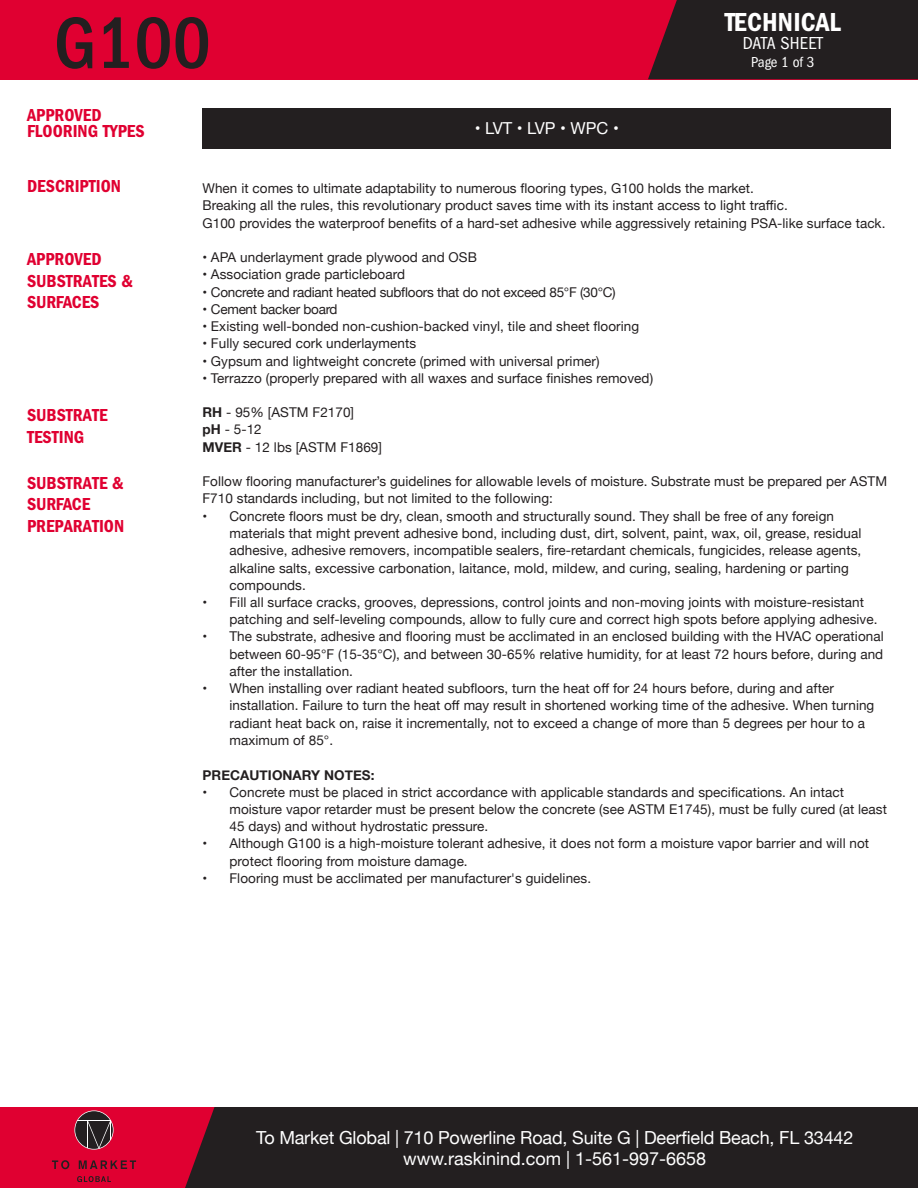
<style>
.page{position:relative;width:918px;height:1188px;background:#fff}
.page>*{position:absolute;margin:0;border:0;box-sizing:border-box;transform-origin:0 0}
.t1{font:500 condensed 75px "Franklin Gothic LT Pro";color:#231f20}
.t2{font:27px "Franklin Gothic LT Pro Cn Dm";letter-spacing:.01em;color:#fff}
.t3{font:18px "Franklin Gothic LT Pro Cn Dm";color:#e00031}
.t4{font:18px "Helvetica Neue";letter-spacing:-.01em;color:#fff}
.t5{font:condensed 18px "Franklin Gothic LT Pro";letter-spacing:-.01em;color:#fff}
.t6{font:16.5px "Helvetica Neue";color:#fff}
.t7{font:condensed 15px "Franklin Gothic LT Pro";letter-spacing:-.015em;color:#fff}
.t8{font:13.5px/17.2px "Helvetica Neue";letter-spacing:.005em;color:#231f20}
.t9{font:13.5px "Helvetica Neue";letter-spacing:-.02em;color:#231f20}
.t10{font:700 13.5px "Helvetica Neue";letter-spacing:.005em;color:#231f20}
.s1{font-weight:700}
</style>
<div class="page">
<div style="left:202px;top:108px;width:689px;height:41px;background:#231f20"></div>
<div style="left:0;top:0;width:918px;height:79px;background:#e00031"></div>
<div style="left:648px;top:0;width:270px;height:79px;background:#231f20"></div>
<div style="left:0;top:1107px;width:918px;height:81px;background:#231f20"></div>
<svg style="left:0;top:1107px;width:215px;height:81px;background:#c40730"></svg>
<p class="t1" style="left:54px;top:1px;width:159px">G100</p>
<p class="t3" style="left:27px;top:105px;width:76px">APPROVED</p>
<p class="t3" style="left:27px;top:121px;width:119px">FLOORING TYPES</p>
<p class="t6" style="left:475px;top:117px;width:146px">• LVT • LVP • WPC •</p>
<p class="t2" style="left:725px;top:7px;width:118px">TECHNICAL</p>
<p class="t5" style="left:743px;top:33px;width:81px">DATA SHEET</p>
<p class="t7" style="left:751px;top:54px;width:65px">Page 1 of 3</p>
<p class="t3" style="left:27px;top:176px;width:95px">DESCRIPTION</p>
<p class="t3" style="left:27px;top:249px;width:76px">APPROVED</p>
<p class="t3" style="left:27px;top:270px;width:108px">SUBSTRATES &amp;</p>
<p class="t3" style="left:27px;top:292px;width:74px">SURFACES</p>
<p class="t3" style="left:27px;top:405px;width:82px">SUBSTRATE</p>
<p class="t3" style="left:27px;top:426px;width:59px">TESTING</p>
<p class="t3" style="left:27px;top:473px;width:98px">SUBSTRATE &amp;</p>
<p class="t3" style="left:27px;top:494px;width:65px">SURFACE</p>
<p class="t3" style="left:27px;top:516px;width:99px">PREPARATION</p>
<p class="t8" style="left:202px;top:180px;width:553px">When it comes to ultimate adaptability to numerous flooring types, G100 holds the market.</p>
<p class="t8" style="left:202px;top:198px;width:587px">Breaking all the rules, this revolutionary product saves time with its instant access to light traffic.</p>
<p class="t8" style="left:202px;top:215px;width:684px">G100 provides the waterproof benefits of a hard-set adhesive while aggressively retaining PSA-like surface tack.</p>
<p class="t8" style="left:202px;top:249px;width:276px"><span class="s1">•</span> APA underlayment grade plywood and OSB</p>
<p class="t8" style="left:202px;top:267px;width:204px"><span class="s1">•</span> Association grade particleboard</p>
<p class="t9" style="left:202px;top:282px;width:415px"><span class="s1">•</span> Concrete and radiant heated subfloors that do not exceed 85°F (30°C)</p>
<p class="t9" style="left:202px;top:299px;width:137px"><span class="s1">•</span> Cement backer board</p>
<p class="t8" style="left:202px;top:318px;width:438px"><span class="s1">•</span> Existing well-bonded non-cushion-backed vinyl, tile and sheet flooring</p>
<p class="t8" style="left:202px;top:336px;width:215px"><span class="s1">•</span> Fully secured cork underlayments</p>
<p class="t8" style="left:202px;top:353px;width:399px"><span class="s1">•</span> Gypsum and lightweight concrete (primed with universal primer)</p>
<p class="t8" style="left:202px;top:370px;width:452px"><span class="s1">•</span> Terrazzo (properly prepared with all waxes and surface finishes removed)</p>
<p class="t8" style="left:202px;top:405px;width:153px"><span class="s1">RH</span> - 95% [ASTM F2170]</p>
<p class="t8" style="left:202px;top:422px;width:61px"><span class="s1">pH</span> - 5-12</p>
<p class="t8" style="left:202px;top:439px;width:181px"><span class="s1">MVER</span> - 12 lbs [ASTM F1869]</p>
<p class="t8" style="left:202px;top:474px;width:686px">Follow flooring manufacturer’s guidelines for allowable levels of moisture. Substrate must be prepared per ASTM<br>F710 standards including, but not limited to the following:</p>
<p class="t8" style="left:230px;top:508px;width:633px;text-indent:-27px">• Concrete floors must be dry, clean, smooth and structurally sound. They shall be free of any foreign materials that might prevent adhesive bond, including dust, dirt, solvent, paint, wax, oil, grease, residual adhesive, adhesive removers, incompatible sealers, fire-retardant chemicals, fungicides, release agents, alkaline salts, excessive carbonation, laitance, mold, mildew, and curing, sealing, hardening or parting compounds.</p>
<p class="t8" style="left:230px;top:594px;width:649px;text-indent:-27px">• Fill all surface cracks, grooves, depressions, control joints and non-moving joints with moisture-resistant patching and self-leveling compounds, allow to fully cure and correct high spots before applying adhesive.</p>
<p class="t8" style="left:230px;top:629px;width:656px;text-align:justify;text-indent:-27px">• The substrate, adhesive and flooring must be acclimated in an enclosed building with the HVAC operational between 60-95°F (15-35°C), and between 30-65% relative humidity, for at least 72 hours before, during and after the installation.</p>
<p class="t8" style="left:230px;top:681px;width:646px;text-indent:-27px">• When installing over radiant heated subfloors, turn the heat off for 24 hours before, during and after installation. Failure to turn the heat off may result in shortened working time of the adhesive. When turning radiant heat back on, raise it incrementally, not to exceed a change of more than 5 degrees per hour to a maximum of 85°.</p>
<p class="t10" style="left:202px;top:764px;width:174px">PRECAUTIONARY NOTES:</p>
<p class="t8" style="left:230px;top:784px;width:659px;text-indent:-27px">• Concrete must be placed in strict accordance with applicable standards and specifications. An intact moisture vapor retarder must be present below the concrete (see ASTM E1745), must be fully cured (at least<br>45 days) and without hydrostatic pressure.</p>
<p class="t8" style="left:230px;top:836px;width:641px;text-indent:-27px">• Although G100 is a high-moisture tolerant adhesive, it does not form a moisture vapor barrier and will not protect flooring from moisture damage.</p>
<p class="t8" style="left:202px;top:870px;width:390px">• Flooring must be acclimated per manufacturer's guidelines.</p>
<p class="t4" style="left:256px;top:1124px;width:599px">To Market Global | 710 Powerline Road, Suite G | Deerfield Beach, FL 33442</p>
<p class="t4" style="left:403px;top:1146px;width:305px">www.raskinind.com | 1-561-997-6658</p>
</div>
